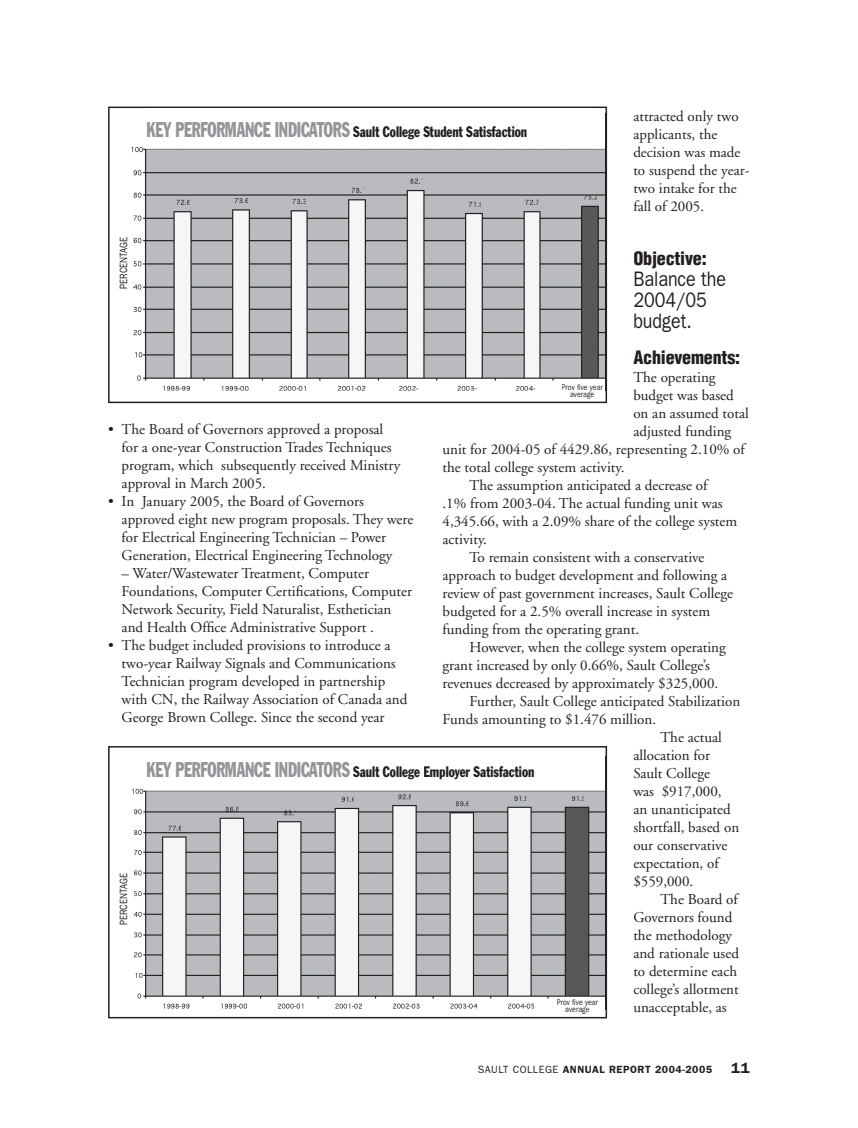
<style>
.page{position:relative;width:858px;height:1128px;background:#fff}
.page>*{position:absolute;margin:0;border:0;box-sizing:border-box;transform-origin:0 0}
.t1{font:21px/21px "Franklin Gothic";color:#231f20;scale:.85 1}
.t2{font:900 condensed 18px "Helvetica";letter-spacing:-.01em;color:#231f20}
.t3{font:15px/18px "Adobe Garamond";color:#231f20}
.t4{font:condensed 15px "Franklin Gothic";color:#231f20;scale:.85 1}
.t5{font:600 15px "Franklin Gothic";color:#231f20}
.t6{font:600 10.5px "Franklin Gothic";letter-spacing:.05em;color:#231f20}
.t7{font:10.5px "Franklin Gothic";color:#231f20;scale:.85 1}
.t8{font:8.25px/7.5px "Franklin Gothic";letter-spacing:.01em;color:#231f20;text-align:center;scale:.85 1}
.s1{font-size:21px;color:#939598}
.s2{font-weight:400}
</style>
<div class="page">
<svg style="left:108px;top:107px;width:499px;height:296px;fill:#babbbe"></svg>
<div style="left:146px;top:108px;width:448px;height:34px;background:#fff"></div>
<div style="left:118px;top:233px;width:9px;height:56px;background:#fff"></div>
<img style="left:127px;top:237px;width:1px;height:51px">
<div style="left:560px;top:383px;width:44px;height:15px;background:#fff"></div>
<svg style="left:108px;top:746px;width:499px;height:272px"></svg>
<div style="left:146px;top:749px;width:458px;height:33px;background:#fff"></div>
<div style="left:118px;top:869px;width:9px;height:56px;background:#fff"></div>
<img style="left:127px;top:873px;width:1px;height:51px">
<div style="left:549px;top:998px;width:55px;height:14px;background:#fff"></div>
<p class="t3" style="left:633px;top:107px;width:118px">attracted only two applicants, the decision was made to suspend the year&shy;two intake for the fall of 2005.</p>
<p class="t2" style="left:633px;top:246px;width:75px">Objective:</p>
<h1 class="t1" style="left:633px;top:267px;width:111px">Balance the<br>2004/05 budget.</h1>
<p class="t2" style="left:633px;top:345px;width:108px">Achievements:</p>
<p class="t3" style="left:633px;top:368px;width:84px">The operating</p>
<p class="t3" style="left:633px;top:386px;width:102px">budget was based</p>
<p class="t3" style="left:633px;top:404px;width:117px">on an assumed total</p>
<p class="t3" style="left:633px;top:422px;width:99px">adjusted funding</p>
<p class="t3" style="left:442px;top:440px;width:304px">unit for 2004-05 of 4429.86, representing 2.10% of</p>
<p class="t3" style="left:442px;top:458px;width:183px">the total college system activity.</p>
<p class="t3" style="left:469px;top:476px;width:239px">The assumption anticipated a decrease of</p>
<p class="t3" style="left:442px;top:494px;width:281px">.1% from 2003-04. The actual funding unit was</p>
<p class="t3" style="left:442px;top:512px;width:296px">4,345.66, with a 2.09% share of the college system</p>
<p class="t3" style="left:442px;top:530px;width:46px">activity.</p>
<p class="t3" style="left:469px;top:548px;width:236px">To remain consistent with a conservative</p>
<p class="t3" style="left:442px;top:566px;width:286px">approach to budget development and following a</p>
<p class="t3" style="left:442px;top:584px;width:292px">review of past government increases, Sault College</p>
<p class="t3" style="left:442px;top:602px;width:269px">budgeted for a 2.5% overall increase in system</p>
<p class="t3" style="left:442px;top:620px;width:198px">funding from the operating grant.</p>
<p class="t3" style="left:469px;top:638px;width:258px">However, when the college system operating</p>
<p class="t3" style="left:442px;top:656px;width:269px">grant increased by only 0.66%, Sault College’s</p>
<p class="t3" style="left:442px;top:674px;width:277px">revenues decreased by approximately $325,000.</p>
<p class="t3" style="left:469px;top:692px;width:272px">Further, Sault College anticipated Stabilization</p>
<p class="t3" style="left:442px;top:710px;width:215px">Funds amounting to $1.476 million.</p>
<p class="t3" style="left:660px;top:728px;width:63px">The actual</p>
<p class="t3" style="left:633px;top:746px;width:78px">allocation for</p>
<p class="t3" style="left:633px;top:764px;width:78px">Sault College</p>
<p class="t3" style="left:633px;top:782px;width:90px">was $917,000,</p>
<p class="t3" style="left:633px;top:800px;width:99px">an unanticipated</p>
<p class="t3" style="left:633px;top:818px;width:107px">shortfall, based on</p>
<p class="t3" style="left:633px;top:836px;width:96px">our conservative</p>
<p class="t3" style="left:633px;top:854px;width:87px">expectation, of</p>
<p class="t3" style="left:633px;top:872px;width:61px">$559,000.</p>
<p class="t3" style="left:660px;top:890px;width:79px">The Board of</p>
<p class="t3" style="left:633px;top:908px;width:101px">Governors found</p>
<p class="t3" style="left:633px;top:926px;width:100px">the methodology</p>
<p class="t3" style="left:633px;top:944px;width:107px">and rationale used</p>
<p class="t3" style="left:633px;top:962px;width:105px">to determine each</p>
<p class="t3" style="left:633px;top:980px;width:107px">college’s allotment</p>
<p class="t3" style="left:633px;top:998px;width:95px">unacceptable, as</p>
<p class="t4" style="left:146px;top:122px;width:449px"><span class="s1">KEY PERFORMANCE INDICATORS</span> Sault College Student Satisfaction</p>
<p class="t7" style="left:117px;top:289px;width:62px;rotate:-90deg">PERCENTAGE</p>
<p class="t8" style="left:561px;top:383px;width:50px">Prov five year average</p>
<p class="t3" style="left:122px;top:420px;width:280px;text-indent:-14px">• The Board of Governors approved a proposal for a one-year Construction Trades Techniques program, which subsequently received Ministry approval in March 2005.</p>
<p class="t3" style="left:122px;top:492px;width:293px;text-indent:-14px">• In January 2005, the Board of Governors approved eight new program proposals. They were for Electrical Engineering Technician – Power Generation, Electrical Engineering Technology</p>
<p class="t3" style="left:122px;top:564px;width:292px">– Water/Wastewater Treatment, Computer Foundations, Computer Certifications, Computer Network Security, Field Naturalist, Esthetician and Health Office Administrative Support .</p>
<p class="t3" style="left:122px;top:636px;width:287px;text-indent:-14px">• The budget included provisions to introduce a two-year Railway Signals and Communications Technician program developed in partnership with CN, the Railway Association of Canada and George Brown College. Since the second year</p>
<p class="t4" style="left:146px;top:762px;width:458px"><span class="s1">KEY PERFORMANCE INDICATORS</span> Sault College Employer Satisfaction</p>
<p class="t7" style="left:117px;top:925px;width:62px;rotate:-90deg">PERCENTAGE</p>
<p class="t8" style="left:556px;top:997px;width:50px">Prov five year average</p>
<p class="t6" style="left:477px;top:1062px;width:236px"><span class="s2">SAULT COLLEGE</span> ANNUAL REPORT 2004-2005</p>
<p class="t5" style="left:731px;top:1058px;width:20px">11</p>
</div>
